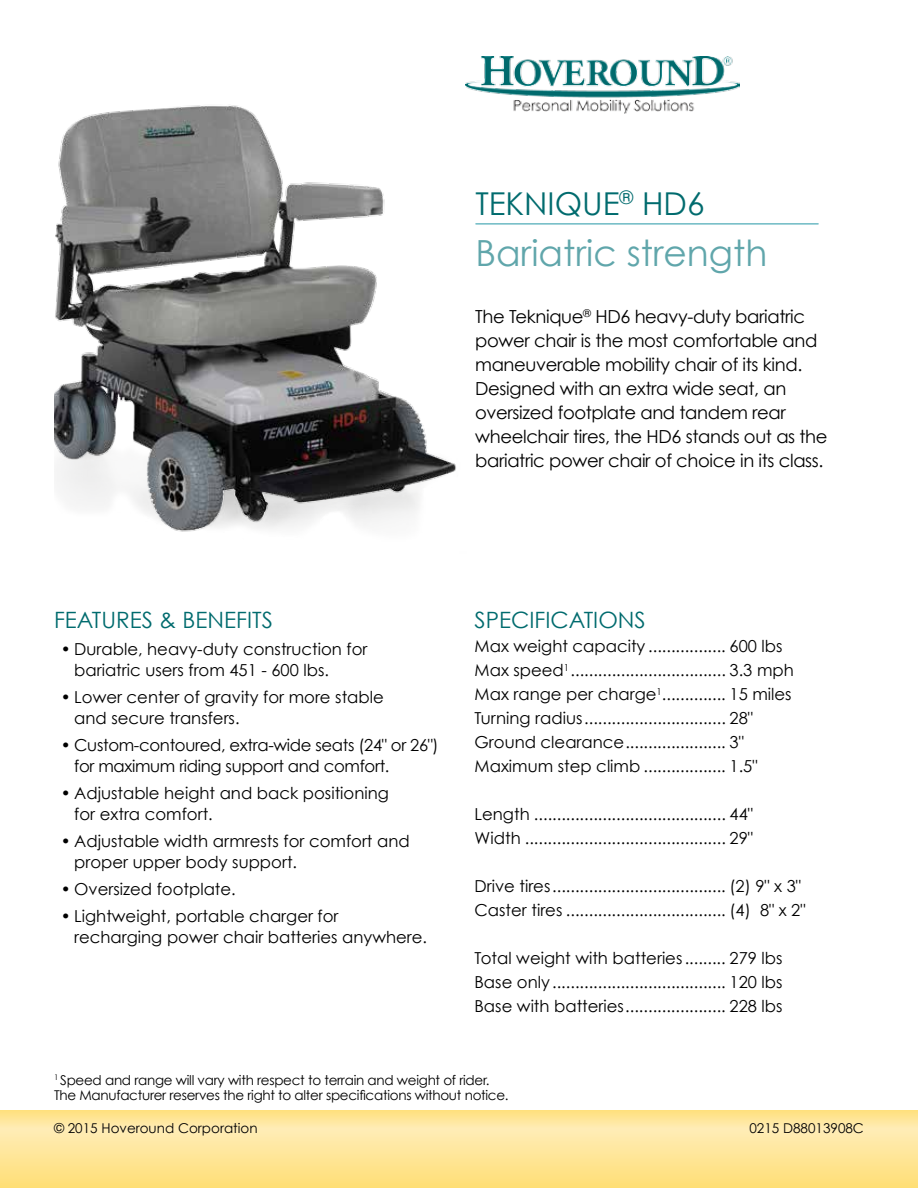
<style>
.page{position:relative;width:918px;height:1188px;background:#fff}
.page>*{position:absolute;margin:0;border:0;box-sizing:border-box;transform-origin:0 0}
.t1{font:36px "Century Gothic";color:#60a6ab}
.t2{font:31.5px "Century Gothic";color:#006b6e}
.t3{font:22.5px "Century Gothic";color:#006b6e}
.t4{font:18px/24px "Century Gothic";letter-spacing:-.02em;color:#000}
.t5{font:16.5px/24px "Century Gothic";color:#000}
.t6{font:16.5px/21px "Century Gothic";letter-spacing:-.02em;color:#000}
.t7{font:13.5px/15px "Century Gothic";letter-spacing:-.02em;color:#000}
.t8{font:13.5px "Century Gothic";color:#000}
</style>
<div class="page">
<svg style="left:0;top:1110px;width:918px;height:78px;background:#ffe596"></svg>
<img style="left:466px;top:56px;width:273px;height:58px">
<img style="left:54px;top:105px;width:402px;height:427px">
<hr style="left:476px;top:223px;width:342px;height:2px;background:#6dbac4">
<h2 class="t2" style="left:475px;top:184px;width:231px">TEKNIQUE<sup>®</sup> HD6</h2>
<h1 class="t1" style="left:475px;top:231px;width:293px">Bariatric strength</h1>
<p class="t4" style="left:475px;top:305px;width:354px">The Teknique<sup>®</sup> HD6 heavy-duty bariatric power chair is the most comfortable and maneuverable mobility chair of its kind.<br>Designed with an extra wide seat, an oversized footplate and tandem rear wheelchair tires, the HD6 stands out as the bariatric power chair of choice in its class.</p>
<h3 class="t3" style="left:54px;top:606px;width:221px">FEATURES &amp; BENEFITS</h3>
<p class="t5" style="left:74px;top:638px;width:295px;line-height:21px;text-indent:-13px">• Durable, heavy-duty construction for bariatric users from 451 - 600 lbs.</p>
<p class="t5" style="left:74px;top:686px;width:311px;line-height:21px;text-indent:-13px">• Lower center of gravity for more stable and secure transfers.</p>
<p class="t6" style="left:74px;top:734px;width:366px;text-indent:-13px">• Custom-contoured, extra-wide seats (24" or 26") for maximum riding support and comfort.</p>
<p class="t5" style="left:74px;top:782px;width:316px;line-height:21px;text-indent:-13px">• Adjustable height and back positioning for extra comfort.</p>
<p class="t5" style="left:74px;top:830px;width:337px;line-height:21px;text-indent:-13px">• Adjustable width armrests for comfort and proper upper body support.</p>
<p class="t5" style="left:61px;top:877px;width:177px">• Oversized footplate.</p>
<p class="t5" style="left:74px;top:905px;width:354px;line-height:21px;text-indent:-13px">• Lightweight, portable charger for recharging power chair batteries anywhere.</p>
<h3 class="t3" style="left:475px;top:606px;width:173px">SPECIFICATIONS</h3>
<p class="t5" style="left:475px;top:634px;width:321px">Max weight capacity ................. 600 lbs Max speed<sup>1</sup>.................................. 3.3 mph Max range per charge<sup>1</sup>.............. 15 miles Turning radius............................... 28" Ground clearance...................... 3" Maximum step climb .................. 1.5"</p>
<p class="t5" style="left:475px;top:802px;width:280px">Length .......................................... 44"<br>Width ............................................ 29"</p>
<p class="t5" style="left:475px;top:874px;width:332px">Drive tires...................................... (2) 9" x 3"<br>Caster tires ................................... (4) 8" x 2"</p>
<p class="t5" style="left:475px;top:946px;width:309px;text-align:justify">Total weight with batteries......... 279 lbs Base only...................................... 120 lbs Base with batteries...................... 228 lbs</p>
<p class="t7" style="left:54px;top:1072px;width:456px"><sup>1</sup> Speed and range will vary with respect to terrain and weight of rider.<br>The Manufacturer reserves the right to alter specifications without notice.</p>
<p class="t8" style="left:54px;top:1119px;width:205px">© 2015 Hoveround Corporation</p>
<p class="t8" style="left:749px;top:1119px;width:116px">0215 D88013908C</p>
</div>
